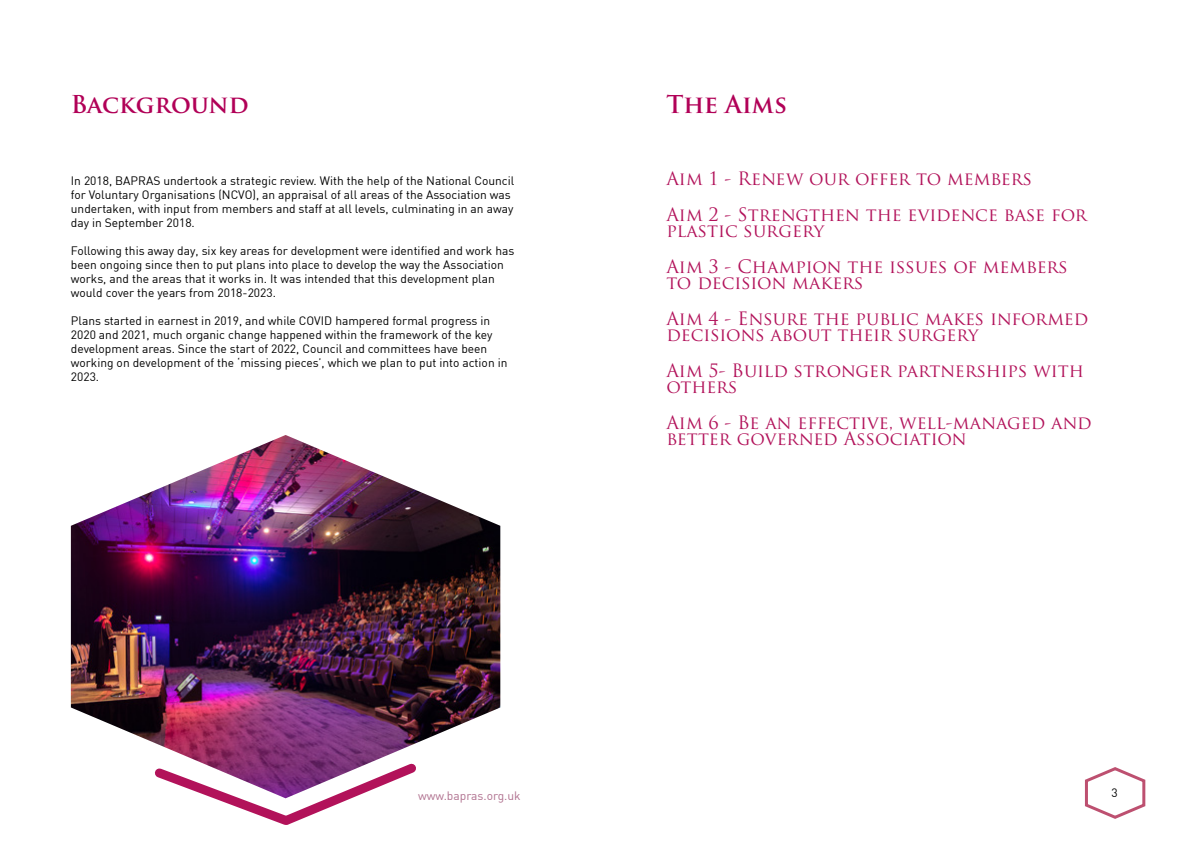
<style>
.page{position:relative;width:1191px;height:842px;background:#fff}
.page>*{position:absolute;margin:0;border:0;box-sizing:border-box;transform-origin:0 0}
.t1{font:700 24px "Trajan Pro";color:#b10057}
.t2{font:18px/35.8px "Trajan Pro";color:#b2125a}
.t3{font:12px/14px "DIN";color:#000}
.t4{font:12px "DIN";color:#b0718f}
</style>
<div class="page">
<svg style="left:1085px;top:767px;width:61px;height:52px"></svg>
<img style="left:71px;top:435px;width:429px;height:321px">
<svg style="left:154px;top:756px;width:262px;height:69px"></svg>
<h1 class="t1" style="left:71px;top:89px;width:179px">Background</h1>
<p class="t3" style="left:71px;top:173px;width:445px">In 2018, BAPRAS undertook a strategic review. With the help of the National Council for Voluntary Organisations (NCVO), an appraisal of all areas of the Association was undertaken, with input from members and staff at all levels, culminating in an away day in September 2018.</p>
<p class="t3" style="left:71px;top:243px;width:445px">Following this away day, six key areas for development were identified and work has been ongoing since then to put plans into place to develop the way the Association works, and the areas that it works in. It was intended that this development plan would cover the years from 2018-2023.</p>
<p class="t3" style="left:71px;top:313px;width:438px">Plans started in earnest in 2019, and while COVID hampered formal progress in 2020 and 2021, much organic change happened within the framework of the key development areas. Since the start of 2022, Council and committees have been working on development of the ‘missing pieces’, which we plan to put into action in 2023.</p>
<h1 class="t1" style="left:666px;top:89px;width:122px">The Aims</h1>
<h2 class="t2" style="left:666px;top:161px;width:422px">Aim 1 - Renew our offer to members<br>Aim 2 - Strengthen the evidence base for</h2>
<h2 class="t2" style="left:666px;top:213px;width:403px">plastic surgery<br>Aim 3 - Champion the issues of members</h2>
<h2 class="t2" style="left:666px;top:264px;width:423px">to decision makers<br>Aim 4 - Ensure the public makes informed</h2>
<h2 class="t2" style="left:666px;top:316px;width:419px">decisions about their surgery<br>Aim 5- Build stronger partnerships with</h2>
<h2 class="t2" style="left:666px;top:368px;width:427px">others<br>Aim 6 - Be an effective, well-managed and</h2>
<h2 class="t2" style="left:666px;top:420px;width:302px">better governed Association</h2>
<p class="t4" style="left:418px;top:788px;width:104px">www.bapras.org.uk</p>
<p class="t3" style="left:1111px;top:785px;width:8px">3</p>
</div>
